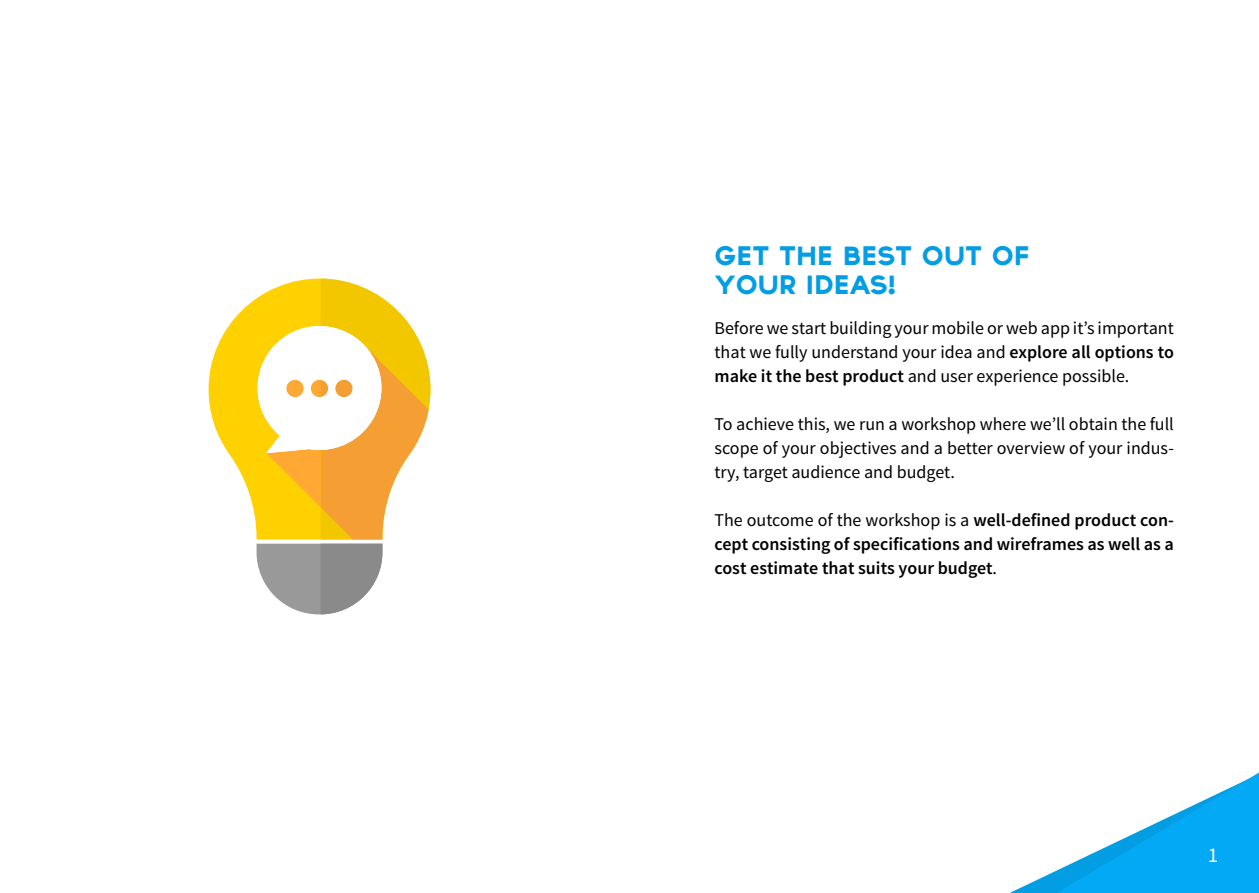
<style>
.page{position:relative;width:1259px;height:893px;background:#fff}
.page>*{position:absolute;margin:0;border:0;box-sizing:border-box;transform-origin:0 0}
.t1{font:800 24px/28.8px "TYPOGRAPHPRO";color:#039de3}
.t2{font:21px "Source Sans Pro";color:#fff}
.t3{font:18px/24px "Source Sans Pro";color:#000;text-align:justify}
.t4{font:600 18px/24px "Source Sans Pro";color:#000;text-align:justify}
.s1{font-weight:600}
.s2{font-weight:400}
</style>
<div class="page">
<svg style="left:1010px;top:772px;width:249px;height:121px"></svg>
<svg style="left:208px;top:278px;width:120px;height:229px;fill:#ffd100"></svg>
<svg style="left:253px;top:279px;width:178px;height:335px"></svg>
<h1 class="t1" style="left:714px;top:245px;width:316px">GET THE BEST OUT OF<br>YOUR IDEAS!</h1>
<p class="t3" style="left:714px;top:316px;width:461px">Before we start building your mobile or web app it’s important that we fully understand your idea and <span class="s1">explore all options to make it the best product</span> and user experience possible.</p>
<p class="t3" style="left:714px;top:412px;width:461px">To achieve this, we run a workshop where we’ll obtain the full scope of your objectives and a better overview of your indus&shy;try, target audience and budget.</p>
<p class="t4" style="left:714px;top:508px;width:461px"><span class="s2">The outcome of the workshop is a</span> well-defined product con&shy;cept consisting of specifications and wireframes as well as a cost estimate that suits your budget<span class="s2">.</span></p>
<p class="t2" style="left:1208px;top:842px;width:12px">1</p>
</div>
